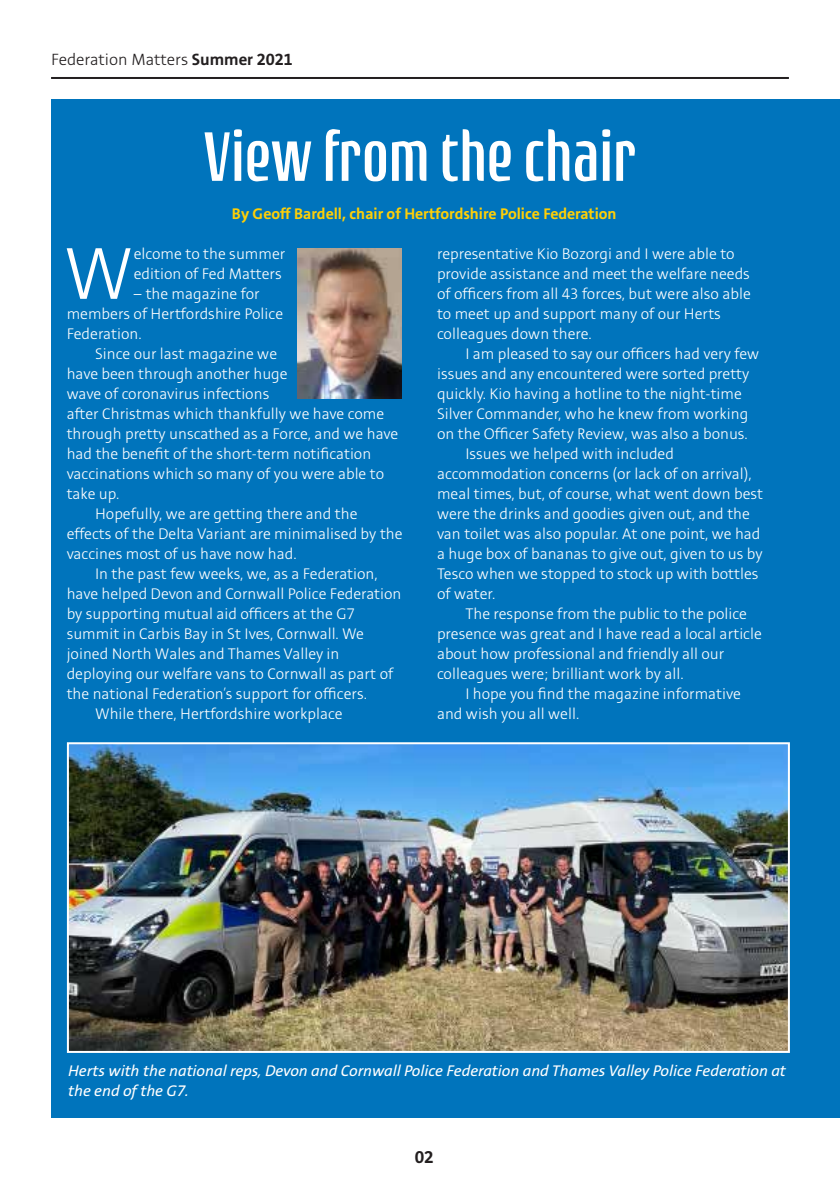
<style>
.page{position:relative;width:840px;height:1191px;background:#fff}
.page>*{position:absolute;margin:0;border:0;box-sizing:border-box;transform-origin:0 0}
.t1{font:300 81.4px "Stinnes Sans";color:#fff}
.t2{font:300 74px "Rogue Sans Cond";color:#fff}
.t3{font:700 19px "Stinnes Sans";color:#231f20}
.t4{font:300 18px "Stinnes Sans";color:#231f20}
.t5{font:300 17px/20px "Stinnes Sans";color:#fff}
.t6{font:italic 17px/20px "Stinnes Sans";color:#fff}
.t7{font:700 17px "Stinnes Sans";color:#fecf07}
.s1{font-weight:700}
</style>
<div class="page">
<hr style="left:51px;top:77px;width:737px;height:2px;background:#231f20">
<div style="left:51px;top:100px;width:788px;height:1017px;background:#0074bc"></div>
<img style="left:297px;top:248px;width:104px;height:150px">
<img style="left:70px;top:745px;width:716px;height:305px">
<div style="left:67px;top:742px;width:722px;height:311px;border:2px solid #fff"></div>
<p class="t4" style="left:51px;top:51px;width:243px">Federation Matters <span class="s1">Summer 2021</span></p>
<p class="t2" style="left:203px;top:115px;width:434px">View from the chair</p>
<p class="t7" style="left:232px;top:205px;width:386px">By Geoff Bardell, chair of Hertfordshire Police Federation</p>
<p class="t1" style="left:64px;top:236px;width:71px">W</p>
<p class="t5" style="left:134px;top:244px;width:153px">elcome to the summer edition of Fed Matters</p>
<p class="t5" style="left:67px;top:284px;width:218px;text-indent:67px">– the magazine for members of Hertfordshire Police<br>Federation.</p>
<p class="t5" style="left:67px;top:344px;width:333px;text-indent:28px">Since our last magazine we<br>have been through another huge<br>wave of coronavirus infections<br>after Christmas which thankfully we have come through pretty unscathed as a Force, and we have had the benefit of the short-term notification vaccinations which so many of you were able to take up.</p>
<p class="t5" style="left:67px;top:504px;width:337px;text-indent:28px">Hopefully, we are getting there and the effects of the Delta Variant are minimalised by the vaccines most of us have now had.</p>
<p class="t5" style="left:67px;top:564px;width:336px;text-indent:28px">In the past few weeks, we, as a Federation, have helped Devon and Cornwall Police Federation by supporting mutual aid officers at the G7 summit in Carbis Bay in St Ives, Cornwall. We joined North Wales and Thames Valley in deploying our welfare vans to Cornwall as part of the national Federation’s support for officers.</p>
<p class="t5" style="left:95px;top:704px;width:249px">While there, Hertfordshire workplace</p>
<p class="t5" style="left:437px;top:244px;width:315px">representative Kio Bozorgi and I were able to provide assistance and meet the welfare needs of officers from all 43 forces, but were also able to meet up and support many of our Herts colleagues down there.</p>
<p class="t5" style="left:465px;top:344px;width:295px">I am pleased to say our officers had very few</p>
<p class="t5" style="left:437px;top:364px;width:314px">issues and any encountered were sorted pretty</p>
<p class="t5" style="left:437px;top:384px;width:306px">quickly. Kio having a hotline to the night-time</p>
<p class="t5" style="left:437px;top:404px;width:313px">Silver Commander, who he knew from working</p>
<p class="t5" style="left:437px;top:424px;width:312px">on the Officer Safety Review, was also a bonus.</p>
<p class="t5" style="left:465px;top:444px;width:210px">Issues we helped with included</p>
<p class="t5" style="left:437px;top:464px;width:316px">accommodation concerns (or lack of on arrival),</p>
<p class="t5" style="left:437px;top:484px;width:327px">meal times, but, of course, what went down best</p>
<p class="t5" style="left:437px;top:504px;width:314px">were the drinks and goodies given out, and the</p>
<p class="t5" style="left:437px;top:524px;width:325px">van toilet was also popular. At one point, we had</p>
<p class="t5" style="left:437px;top:544px;width:327px">a huge box of bananas to give out, given to us by</p>
<p class="t5" style="left:437px;top:564px;width:323px">Tesco when we stopped to stock up with bottles</p>
<p class="t5" style="left:437px;top:584px;width:60px">of water.</p>
<p class="t5" style="left:465px;top:604px;width:283px">The response from the public to the police</p>
<p class="t5" style="left:437px;top:624px;width:326px">presence was great and I have read a local article</p>
<p class="t5" style="left:437px;top:644px;width:289px">about how professional and friendly all our</p>
<p class="t5" style="left:437px;top:664px;width:248px">colleagues were; brilliant work by all.</p>
<p class="t5" style="left:465px;top:684px;width:277px">I hope you find the magazine informative</p>
<p class="t5" style="left:437px;top:704px;width:144px">and wish you all well.</p>
<p class="t6" style="left:68px;top:1061px;width:718px">Herts with the national reps, Devon and Cornwall Police Federation and Thames Valley Police Federation at the end of the G7.</p>
<p class="t3" style="left:414px;top:1148px;width:20px">02</p>
</div>
